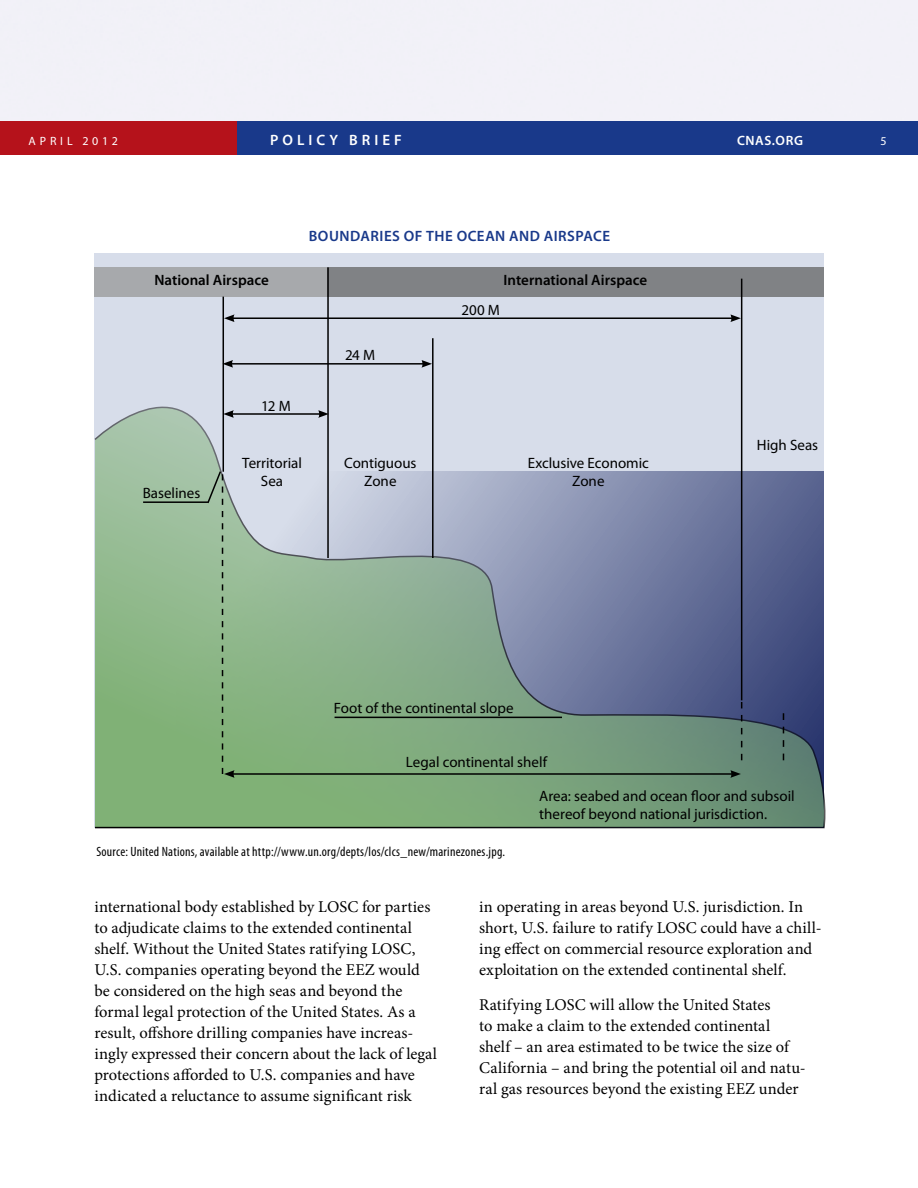
<style>
.page{position:relative;width:918px;height:1188px;background:#fff}
.page>*{position:absolute;margin:0;border:0;box-sizing:border-box;transform-origin:0 0}
.t1{font:16.5px/21px "Minion Pro";color:#000}
.t2{font:15px/18px "Myriad Pro";color:#000;text-align:center}
.t3{font:600 15px "Myriad Pro";color:#000}
.t4{font:600 15px "Myriad Pro";letter-spacing:.035em;color:#19398a}
.t5{font:600 15px "Myriad Pro";letter-spacing:.27em;color:#fff}
.t6{font:condensed 13.5px "Myriad Pro";letter-spacing:.02em;color:#000}
.t7{font:600 13.5px "Myriad Pro";letter-spacing:.045em;color:#fff}
.t8{font:12px "Myriad Pro";letter-spacing:.32em;color:#fff}
</style>
<div class="page">
<div style="left:0;top:0;width:918px;height:122px;background:#f2f1f8"></div>
<div style="left:236px;top:122px;width:682px;height:33px;background:#19398a"></div>
<div style="left:0;top:122px;width:236px;height:33px;background:#b5121b"></div>
<div style="left:95px;top:253px;width:729px;height:575px;background:#d7ddea"></div>
<div style="left:94px;top:267px;width:235px;height:30px;background:#a7a9ac"></div>
<div style="left:327px;top:267px;width:497px;height:30px;background:#808285"></div>
<svg style="left:94px;top:405px;width:732px;height:424px"></svg>
<hr style="left:223px;top:297px;width:1px;height:175px;background:#000">
<hr style="left:741px;top:279px;width:1px;height:421px;background:#000">
<hr style="left:327px;top:267px;width:2px;height:291px;background:#000">
<hr style="left:232px;top:317px;width:501px;height:2px;background:#000">
<svg style="left:224px;top:314px;width:11px;height:8px"></svg>
<svg style="left:730px;top:314px;width:11px;height:8px"></svg>
<hr style="left:231px;top:363px;width:193px;height:2px;background:#000">
<svg style="left:224px;top:360px;width:9px;height:8px"></svg>
<svg style="left:422px;top:360px;width:10px;height:8px"></svg>
<hr style="left:231px;top:413px;width:90px;height:2px;background:#000">
<svg style="left:224px;top:410px;width:10px;height:8px"></svg>
<svg style="left:318px;top:410px;width:11px;height:8px"></svg>
<svg style="left:741px;top:702px;width:1px;height:58px"></svg>
<svg style="left:783px;top:713px;width:1px;height:47px"></svg>
<hr style="left:232px;top:773px;width:501px;height:2px;background:#000">
<svg style="left:730px;top:770px;width:11px;height:8px"></svg>
<hr style="left:143px;top:501px;width:65px;height:2px;background:#000">
<svg style="left:206px;top:470px;width:29px;height:308px;background:#8db28a"></svg>
<hr style="left:335px;top:717px;width:227px;height:1px;background:#000">
<hr style="left:432px;top:338px;width:2px;height:220px;background:#000">
<p class="t8" style="left:29px;top:134px;width:91px">April 2012</p>
<p class="t5" style="left:270px;top:131px;width:133px">POLICY BRIEF</p>
<p class="t7" style="left:737px;top:132px;width:68px">CNAS.ORG</p>
<p class="t8" style="left:880px;top:134px;width:8px">5</p>
<p class="t4" style="left:309px;top:226px;width:158px">BOUNDARIES OF THE OCE</p>
<p class="t4" style="left:485px;top:226px;width:117px">AN AND AIRSPACE</p>
<p class="t3" style="left:154px;top:271px;width:116px">NATIONAL AIRSPACE</p>
<p class="t3" style="left:504px;top:271px;width:145px">INTERNATIONAL AIRSPACE</p>
<p class="t2" style="left:143px;top:484px;width:59px">Baselines</p>
<p class="t2" style="left:261px;top:397px;width:31px">12 M</p>
<p class="t2" style="left:345px;top:346px;width:32px">24 M</p>
<p class="t2" style="left:462px;top:301px;width:40px">200 M</p>
<p class="t2" style="left:242px;top:454px;width:61px">Territorial<br>Sea</p>
<p class="t2" style="left:344px;top:454px;width:74px">Contiguous<br>Zone</p>
<p class="t2" style="left:528px;top:454px;width:123px">Exclusive Economic<br>Zone</p>
<p class="t2" style="left:334px;top:698px;width:181px">Foot of the continental slope</p>
<p class="t2" style="left:757px;top:436px;width:63px">High Seas</p>
<p class="t2" style="left:406px;top:753px;width:143px">Legal continental shelf</p>
<p class="t2" style="left:539px;top:786px;width:257px;text-align:left">Area: seabed and ocean floor and subsoil thereof beyond national jurisdiction.</p>
<p class="t6" style="left:96px;top:844px;width:410px">Source: United Nations, available at http://www.un.org/depts/los/clcs_new/marinezones.jpg.</p>
<p class="t1" style="left:95px;top:896px;width:344px">international body established by LOSC for parties to adjudicate claims to the extended continental shelf. Without the United States ratifying LOSC, U.S. companies operating beyond the EEZ would be considered on the high seas and beyond the formal legal protection of the United States. As a result, offshore drilling companies have increas&shy;ingly expressed their concern about the lack of legal protections afforded to U.S. companies and have indicated a reluctance to assume significant risk</p>
<p class="t1" style="left:479px;top:896px;width:344px">in operating in areas beyond U.S. jurisdiction. In short, U.S. failure to ratify LOSC could have a chill&shy;ing effect on commercial resource exploration and exploitation on the extended continental shelf.</p>
<p class="t1" style="left:479px;top:994px;width:328px">Ratifying LOSC will allow the United States<br>to make a claim to the extended continental<br>shelf – an area estimated to be twice the size of California – and bring the potential oil and natu&shy;ral gas resources beyond the existing EEZ under</p>
</div>
